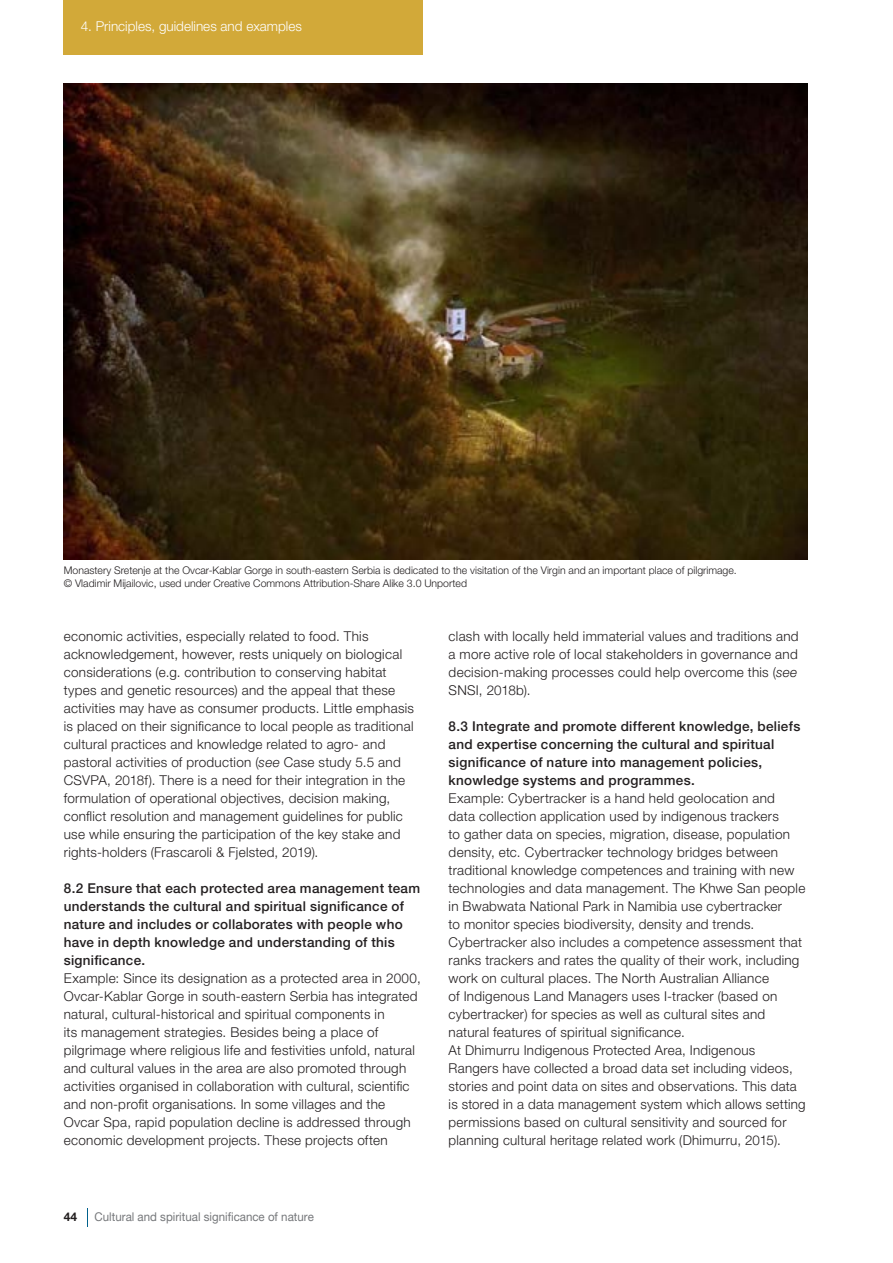
<style>
.page{position:relative;width:893px;height:1263px;background:#fff}
.page>*{position:absolute;margin:0;border:0;box-sizing:border-box;transform-origin:0 0}
.t1{font:300 13.5px/18px "Helvetica Neue LT Pro";letter-spacing:.02em;color:#231f20}
.t2{font:500 13.5px/18px "Helvetica Neue LT Pro";letter-spacing:.02em;color:#231f20}
.t3{font:300 13.5px "Helvetica Neue LT Pro";color:#fff}
.t4{font:12px "Helvetica Neue LT Pro";color:#76787b;scale:.96 1}
.t5{font:700 12px "Helvetica Neue LT Pro";color:#231f20}
.t6{font:300 10.5px/12.6px "Helvetica Neue LT Pro";color:#231f20}
.s1{font-style:italic}
</style>
<div class="page">
<div style="left:64px;top:0;width:359px;height:55px;background:#d2a939"></div>
<svg style="left:87px;top:1208px;width:1px;height:19px"></svg>
<img style="left:64px;top:84px;width:744px;height:475px">
<p class="t3" style="left:81px;top:18px;width:223px">4. Principles, guidelines and examples</p>
<p class="t6" style="left:64px;top:564px;width:675px">Monastery Sretenje at the Ovcar-Kablar Gorge in south-eastern Serbia is dedicated to the visitation of the Virgin and an important place of pilgrimage. © Vladimir Mijailovic, used under Creative Commons Attribution-Share Alike 3.0 Unported</p>
<p class="t1" style="left:64px;top:627px;width:352px">economic activities, especially related to food. This acknowledgement, however, rests uniquely on biological considerations (e.g. contribution to conserving habitat types and genetic resources) and the appeal that these activities may have as consumer products. Little emphasis is placed on their significance to local people as traditional cultural practices and knowledge related to agro- and pastoral activities of production (<span class="s1">see</span> Case study 5.5 and CSVPA, 2018f). There is a need for their integration in the formulation of operational objectives, decision making, conflict resolution and management guidelines for public use while ensuring the participation of the key stake and rights-holders (Frascaroli &amp; Fjelsted, 2019).</p>
<p class="t2" style="left:64px;top:879px;width:358px">8.2 Ensure that each protected area management team understands the cultural and spiritual significance of nature and includes or collaborates with people who have in depth knowledge and understanding of this significance.</p>
<p class="t1" style="left:64px;top:969px;width:359px">Example: Since its designation as a protected area in 2000, Ovcar-Kablar Gorge in south-eastern Serbia has integrated natural, cultural-historical and spiritual components in<br>its management strategies. Besides being a place of pilgrimage where religious life and festivities unfold, natural and cultural values in the area are also promoted through activities organised in collaboration with cultural, scientific and non-profit organisations. In some villages and the Ovcar Spa, rapid population decline is addressed through economic development projects. These projects often</p>
<p class="t5" style="left:64px;top:1209px;width:15px">44</p>
<p class="t4" style="left:95px;top:1210px;width:230px">Cultural and spiritual significance of nature</p>
<p class="t1" style="left:449px;top:627px;width:352px;text-align:justify">clash with locally held immaterial values and traditions and a more active role of local stakeholders in governance and decision-making processes could help overcome this (<span class="s1">see </span>SNSI, 2018b).</p>
<p class="t2" style="left:449px;top:717px;width:353px">8.3 Integrate and promote different knowledge, beliefs and expertise concerning the cultural and spiritual significance of nature into management policies, knowledge systems and programmes.</p>
<p class="t1" style="left:449px;top:789px;width:359px">Example: Cybertracker is a hand held geolocation and<br>data collection application used by indigenous trackers<br>to gather data on species, migration, disease, population density, etc. Cybertracker technology bridges between traditional knowledge competences and training with new technologies and data management. The Khwe San people in Bwabwata National Park in Namibia use cybertracker<br>to monitor species biodiversity, density and trends.<br>Cybertracker also includes a competence assessment that ranks trackers and rates the quality of their work, including work on cultural places. The North Australian Alliance<br>of Indigenous Land Managers uses I-tracker (based on cybertracker) for species as well as cultural sites and natural features of spiritual significance.<br>At Dhimurru Indigenous Protected Area, Indigenous Rangers have collected a broad data set including videos, stories and point data on sites and observations. This data is stored in a data management system which allows setting permissions based on cultural sensitivity and sourced for planning cultural heritage related work (Dhimurru, 2015).</p>
</div>
